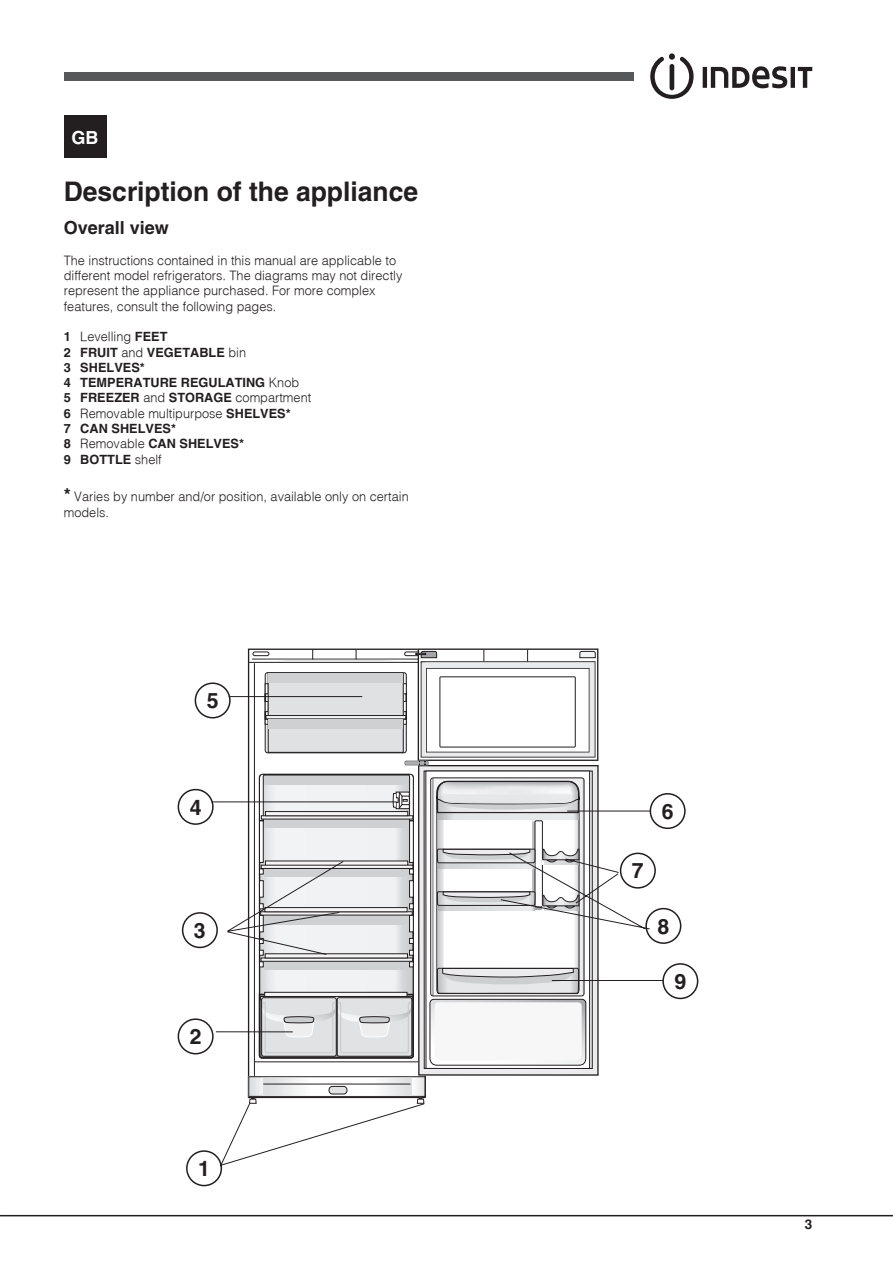
<style>
.page{position:relative;width:893px;height:1263px;background:#fff}
.page>*{position:absolute;margin:0;border:0;box-sizing:border-box;transform-origin:0 0}
.t1{font:700 27px "Helvetica";color:#231f20}
.t2{font:700 21.3px "Helvetica";color:#231f20}
.t3{font:700 18px "Helvetica";color:#231f20}
.t4{font:700 18px "Helvetica";color:#fff}
.t5{font:700 13.5px "Helvetica";color:#231f20}
.t6{font:300 12.75px/15.3px "Helvetica";color:#231f20}
.t7{font:700 12.75px/15.3px "Helvetica";color:#231f20}
.s1{font-weight:300}
.s2{font-weight:700;font-size:18px}
</style>
<div class="page">
<svg style="left:650px;top:53px;width:44px;height:46px"></svg>
<hr style="left:703px;top:67px;width:4px;height:21px;background:#231f20">
<svg style="left:711px;top:66px;width:76px;height:22px"></svg>
<hr style="left:791px;top:67px;width:4px;height:21px;background:#231f20">
<svg style="left:798px;top:67px;width:14px;height:21px"></svg>
<div style="left:64px;top:72px;width:570px;height:8px;background:#57585a"></div>
<hr style="left:0;top:1215px;width:893px;height:1px;background:#231f20">
<div style="left:64px;top:115px;width:42px;height:42px;background:#231f20"></div>
<div style="left:178px;top:1018px;width:36px;height:36px;border:2px solid #231f20;border-radius:50%"></div>
<div style="left:650px;top:793px;width:36px;height:36px;border:2px solid #231f20;border-radius:50%"></div>
<div style="left:186px;top:1150px;width:36px;height:36px;border:2px solid #231f20;border-radius:50%"></div>
<div style="left:178px;top:789px;width:36px;height:36px;border:2px solid #231f20;border-radius:50%"></div>
<div style="left:645px;top:908px;width:36px;height:36px;border:2px solid #231f20;border-radius:50%"></div>
<div style="left:182px;top:912px;width:36px;height:36px;border:2px solid #231f20;border-radius:50%"></div>
<div style="left:195px;top:682px;width:36px;height:36px;border:2px solid #231f20;border-radius:50%"></div>
<svg style="left:248px;top:648px;width:170px;height:428px"></svg>
<hr style="left:254px;top:663px;width:1px;height:414px;background:#231f20">
<hr style="left:248px;top:662px;width:177px;height:1px;background:#231f20">
<svg style="left:418px;top:1032px;width:181px;height:44px;fill:#ececee"></svg>
<svg style="left:220px;top:1097px;width:205px;height:70px"></svg>
<hr style="left:254px;top:1061px;width:165px;height:1px;background:#231f20">
<svg style="left:429px;top:1032px;width:157px;height:34px"></svg>
<svg style="left:250px;top:1078px;width:173px;height:17px"></svg>
<div style="left:248px;top:1076px;width:177px;height:21px;border:1px solid #231f20"></div>
<svg style="left:263px;top:1078px;width:149px;height:18px"></svg>
<div style="left:329px;top:1086px;width:18px;height:8px;background:#e0e1e3;border-radius:4px"></div>
<div style="left:329px;top:1086px;width:18px;height:8px;border:1px solid #231f20;border-radius:4px"></div>
<hr style="left:263px;top:1084px;width:147px;height:1px;background:#231f20">
<svg style="left:252px;top:648px;width:346px;height:48px"></svg>
<div style="left:268px;top:673px;width:135px;height:79px;background:#e0e1e3"></div>
<div style="left:269px;top:673px;width:134px;height:9px;background:#cfd0d2"></div>
<svg style="left:258px;top:1032px;width:156px;height:27px;background:#c4c4c6"></svg>
<svg style="left:211px;top:696px;width:454px;height:336px"></svg>
<div style="left:662px;top:963px;width:36px;height:36px;border:2px solid #231f20;border-radius:50%"></div>
<h3 class="t4" style="left:72px;top:126px;width:28px">GB</h3>
<h1 class="t1" style="left:64px;top:175px;width:356px">Description of the appliance</h1>
<h3 class="t3" style="left:64px;top:217px;width:107px">Overall view</h3>
<p class="t6" style="left:64px;top:252px;width:340px">The instructions contained in this manual are applicable to different model refrigerators. The diagrams may not directly represent the appliance purchased. For more complex features, consult the following pages.</p>
<p class="t7" style="left:64px;top:329px;width:249px">1 <span class="s1">Levelling</span> FEET<br>2 FRUIT <span class="s1">and</span> VEGETABLE <span class="s1">bin<br></span>3 SHELVES*<br>4 TEMPERATURE REGULATING <span class="s1">Knob<br></span>5 FREEZER <span class="s1">and</span> STORAGE <span class="s1">compartment<br></span>6 <span class="s1">Removable multipurpose</span> SHELVES*<br>7 CAN SHELVES*<br>8 <span class="s1">Removable</span> CAN SHELVES*<br>9 BOTTLE <span class="s1">shelf</span></p>
<p class="t6" style="left:64px;top:489px;width:346px"><span class="s2">*</span> Varies by number and/or position, available only on certain models.</p>
<h2 class="t2" style="left:207px;top:688px;width:13px">5</h2>
<h2 class="t2" style="left:190px;top:794px;width:13px">4</h2>
<h2 class="t2" style="left:632px;top:858px;width:13px">7</h2>
<h2 class="t2" style="left:662px;top:798px;width:13px">6</h2>
<h2 class="t2" style="left:194px;top:917px;width:13px">3</h2>
<h2 class="t2" style="left:657px;top:913px;width:13px">8</h2>
<h2 class="t2" style="left:190px;top:1024px;width:13px">2</h2>
<h2 class="t2" style="left:198px;top:1155px;width:13px">1</h2>
<h2 class="t2" style="left:674px;top:968px;width:13px">9</h2>
<p class="t5" style="left:805px;top:1215px;width:9px">3</p>
</div>
